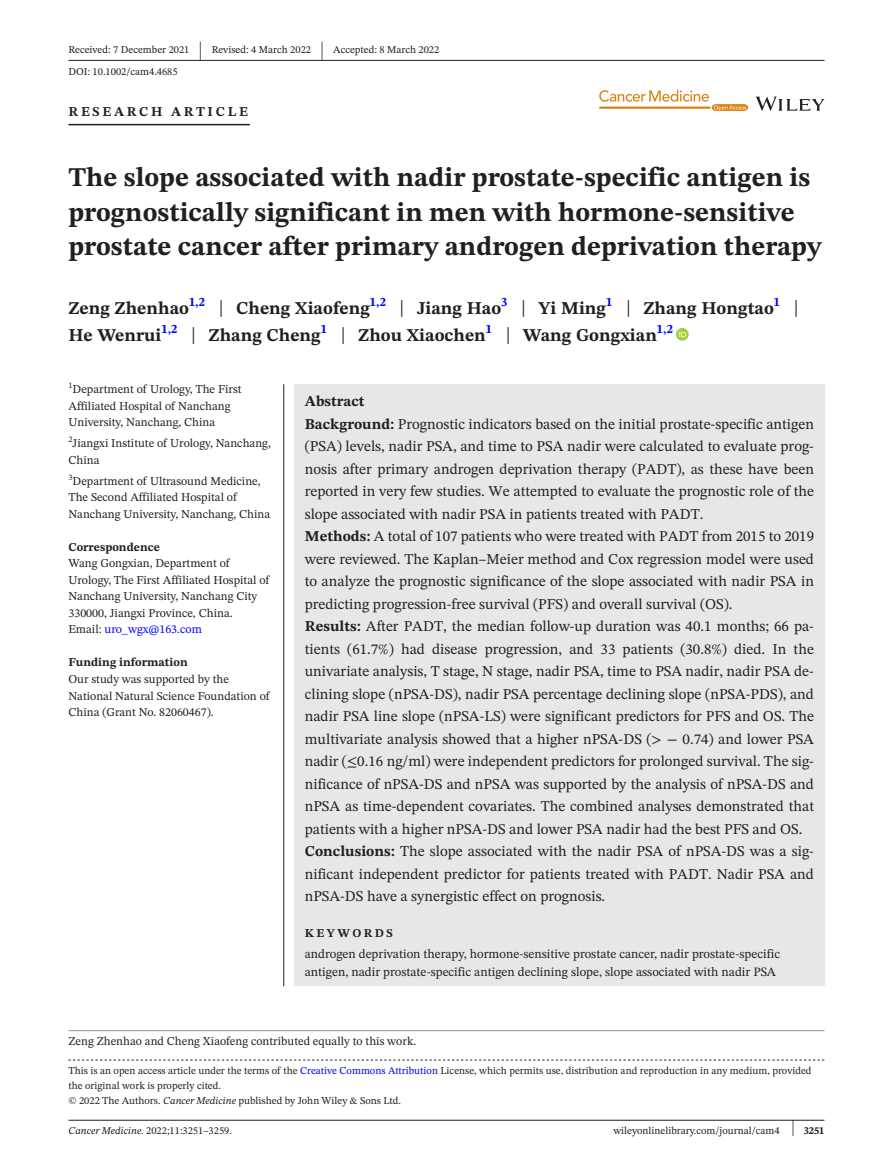
<style>
.page{position:relative;width:893px;height:1174px;background:#fff}
.page>*{position:absolute;margin:0;border:0;box-sizing:border-box;transform-origin:0 0}
.t1{font:700 27px/34.5px "STIX Two Text";color:#231f20}
.t2{font:25.65px "STIX Two Text";color:#231f20;scale:.49 1}
.t3{font:700 18px/27px "STIX Two Text";color:#231f20}
.t4{font:15px/22.5px "STIX Two Text";color:#231f20}
.t5{font:700 13.5px "STIX Two Text";letter-spacing:.2em;color:#231f20}
.t6{font:12.75px/17.2px "STIX Two Text";color:#231f20}
.t7{font:12px/16.5px "STIX Two Text";color:#231f20}
.t8{font:700 12px "STIX Two Text";color:#231f20}
.t9{font:700 12px "STIX Two Text";letter-spacing:.2em;color:#231f20}
.t10{font:10.5px/15px "STIX Two Text";color:#231f20}
.s1{font-weight:400;font-size:23.4px}
.s2{color:#00f}
.s3{font-weight:700}
.s4{font-family:"STIX Math"}
.s5{font-style:italic}
.s6{font-size:22.2px}
</style>
<div class="page">
<hr style="left:68px;top:1119px;width:756px;height:1px;background:#231f20">
<svg style="left:756px;top:97px;width:68px;height:14px"></svg>
<svg style="left:599px;top:90px;width:149px;height:21px"></svg>
<hr style="left:68px;top:60px;width:756px;height:1px;background:#231f20">
<hr style="left:68px;top:124px;width:182px;height:1px;background:#231f20">
<svg style="left:676px;top:328px;width:13px;height:13px"></svg>
<svg style="left:679px;top:330px;width:7px;height:7px"></svg>
<svg style="left:68px;top:1059px;width:756px;height:1px"></svg>
<hr style="left:68px;top:1030px;width:756px;height:1px;background:#939598">
<div style="left:294px;top:384px;width:530px;height:602px;background:#e6e7e9"></div>
<hr style="left:283px;top:384px;width:1px;height:602px;background:#231f20">
<p class="t10" style="left:68px;top:42px;width:123px">Received: 7 December 2021</p>
<h2 class="t2" style="left:199px;top:32px;width:8px">|</h2>
<p class="t10" style="left:212px;top:42px;width:101px">Revised: 4 March 2022</p>
<h2 class="t2" style="left:320px;top:32px;width:8px">|</h2>
<p class="t10" style="left:333px;top:42px;width:108px">Accepted: 8 March 2022</p>
<p class="t10" style="left:68px;top:64px;width:111px">DOI: 10.1002/cam4.4685</p>
<p class="t5" style="left:68px;top:101px;width:181px">RESEARCH ARTICLE</p>
<h1 class="t1" style="left:68px;top:161px;width:754px">The slope associated with nadir prostate-specific antigen is prognostically significant in men with hormone-sensitive prostate cancer after primary androgen deprivation therapy</h1>
<p class="t3" style="left:68px;top:295px;width:732px">Zeng Zhenhao<sup>1,2</sup> <span class="s1">|</span> Cheng Xiaofeng<sup>1,2</sup> <span class="s1">|</span> Jiang Hao<sup>3</sup> <span class="s1">|</span> Yi Ming<sup>1</sup> <span class="s1">|</span> Zhang Hongtao<sup>1</sup> <span class="s1">|<br></span>He Wenrui<sup>1,2</sup> <span class="s1">|</span> Zhang Cheng<sup>1</sup> <span class="s1">|</span> Zhou Xiaochen<sup>1</sup> <span class="s1">|</span> Wang Gongxian<sup>1,2</sup></p>
<p class="t7" style="left:68px;top:381px;width:175px"><sup>1</sup>Department of Urology, The First<br>Affiliated Hospital of Nanchang<br>University, Nanchang, China</p>
<p class="t7" style="left:68px;top:435px;width:204px"><sup>2</sup>Jiangxi Institute of Urology, Nanchang,<br>China</p>
<p class="t7" style="left:68px;top:472px;width:203px"><sup>3</sup>Department of Ultrasound Medicine,<br>The Second Affiliated Hospital of<br>Nanchang University, Nanchang, China</p>
<p class="t8" style="left:68px;top:538px;width:93px">Correspondence</p>
<p class="t7" style="left:68px;top:555px;width:202px">Wang Gongxian, Department of Urology, The First Affiliated Hospital of Nanchang University, Nanchang City 330000, Jiangxi Province, China.<br>Email: <span class="s2">uro_wgx@163.com</span></p>
<p class="t8" style="left:68px;top:654px;width:121px">Funding information</p>
<p class="t7" style="left:68px;top:670px;width:203px">Our study was supported by the<br>National Natural Science Foundation of<br>China (Grant No. 82060467).</p>
<p class="t4" style="left:305px;top:390px;width:511px"><span class="s3">Abstract<br>Background:</span> Prognostic indicators based on the initial prostate-specific antigen (PSA) levels, nadir PSA, and time to PSA nadir were calculated to evaluate prog&shy;nosis after primary androgen deprivation therapy (PADT), as these have been reported in very few studies. We attempted to evaluate the prognostic role of the slope associated with nadir PSA in patients treated with PADT.<br><span class="s3">Methods:</span> A total of 107 patients who were treated with PADT from 2015 to 2019 were reviewed. The Kaplan–Meier method and Cox regression model were used to analyze the prognostic significance of the slope associated with nadir PSA in predicting progression-free survival (PFS) and overall survival (OS).<br><span class="s3">Results:</span> After PADT, the median follow-up duration was 40.1 months; 66 pa&shy;tients (61.7%) had disease progression, and 33 patients (30.8%) died. In the univariate analysis, T stage, N stage, nadir PSA, time to PSA nadir, nadir PSA de&shy;clining slope (nPSA-DS), nadir PSA percentage declining slope (nPSA-PDS), and nadir PSA line slope (nPSA-LS) were significant predictors for PFS and OS. The multivariate analysis showed that a higher nPSA-DS (&gt; − 0.74) and lower PSA nadir (<span class="s4">≤</span>0.16 ng/ml) were independent predictors for prolonged survival. The sig&shy;nificance of nPSA-DS and nPSA was supported by the analysis of nPSA-DS and nPSA as time-dependent covariates. The combined analyses demonstrated that patients with a higher nPSA-DS and lower PSA nadir had the best PFS and OS.<br><span class="s3">Conclusions:</span> The slope associated with the nadir PSA of nPSA-DS was a sig&shy;nificant independent predictor for patients treated with PADT. Nadir PSA and nPSA-DS have a synergistic effect on prognosis.</p>
<p class="t9" style="left:305px;top:924px;width:90px">KEYWORDS</p>
<p class="t6" style="left:305px;top:945px;width:477px">androgen deprivation therapy, hormone-sensitive prostate cancer, nadir prostate-specific antigen, nadir prostate-specific antigen declining slope, slope associated with nadir PSA</p>
<p class="t7" style="left:68px;top:1032px;width:349px">Zeng Zhenhao and Cheng Xiaofeng contributed equally to this work.</p>
<p class="t10" style="left:68px;top:1063px;width:745px">This is an open access article under the terms of the <span class="s2">Creative Commons Attribution</span> License, which permits use, distribution and reproduction in any medium, provided the original work is properly cited.<br>© 2022 The Authors. <span class="s5">Cancer Medicine</span> published by John Wiley &amp; Sons Ltd.</p>
<p class="t10" style="left:68px;top:1123px;width:165px"><span class="s5">Cancer Medicine.</span> 2022;11:3251–3259.</p>
<p class="t10" style="left:613px;top:1123px;width:213px">wileyonlinelibrary.com/journal/cam4 <span class="s6">|</span> <span class="s3">3251</span></p>
</div>
